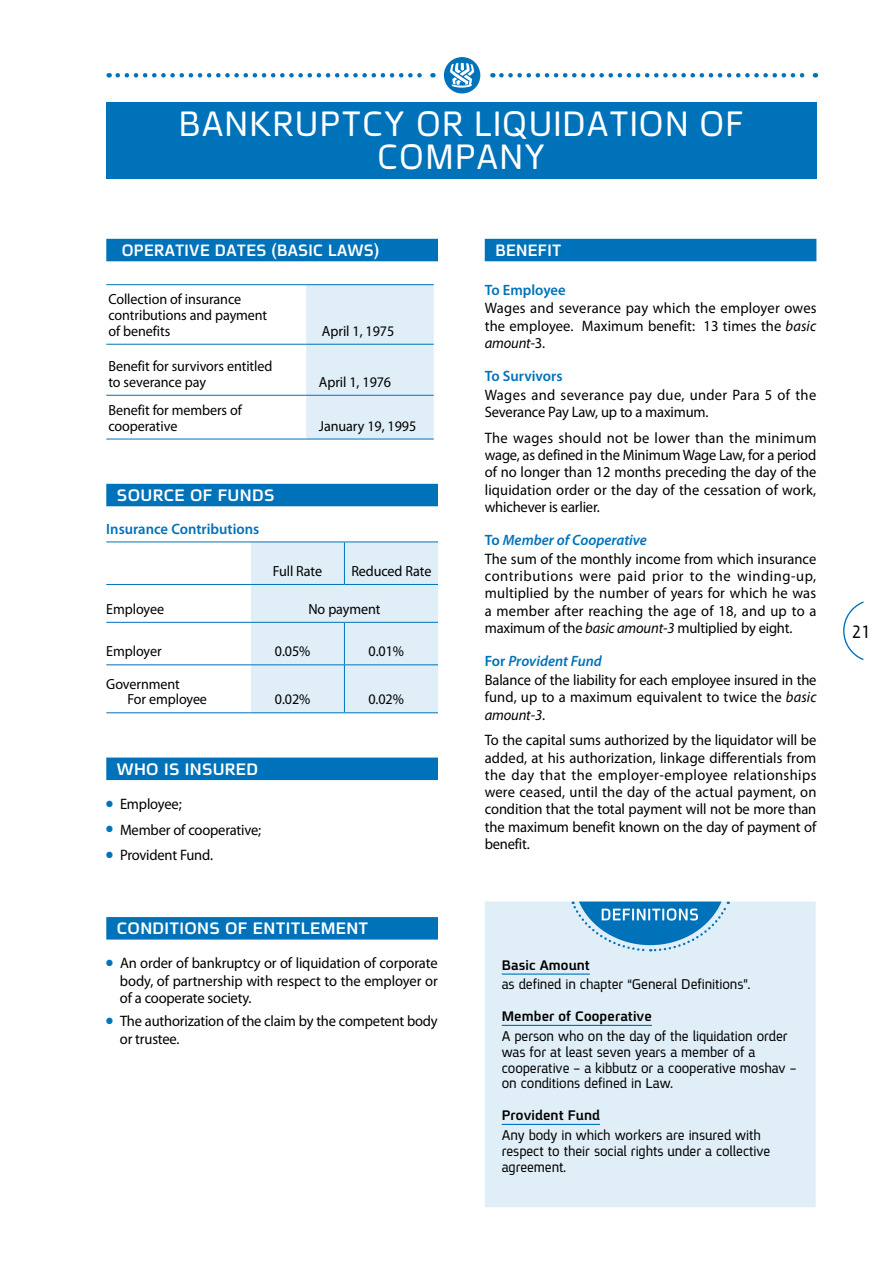
<style>
.page{position:relative;width:893px;height:1263px;background:#fff}
.page>*{position:absolute;margin:0;border:0;box-sizing:border-box;transform-origin:0 0}
.t1{font:38.25px/33px "Fb Spoiler Eng";letter-spacing:.02em;color:#fff;text-align:center;scale:.96 1}
.t2{font:19.5px "Fb Spoiler Eng";color:#000;scale:.9 1}
.t3{font:700 18px "Fb Spoiler Eng";letter-spacing:.015em;color:#fff}
.t4{font:700 17.85px "Fb Spoiler Eng";letter-spacing:.015em;color:#fff}
.t5{font:15.3px/15.9px "Fb Spoiler Eng";letter-spacing:-.005em;color:#000;scale:.96 1}
.t6{font:15.15px/17.2px "Myriad Pro";letter-spacing:-.01em;color:#000;text-align:justify;scale:.96 1}
.t7{font:15.15px/17.2px "Myriad Pro";letter-spacing:.015em;color:#000;scale:.96 1}
.t8{font:600 15px "Myriad Pro";color:#0072ba}
.t9{font:700 15px "Fb Spoiler Eng";letter-spacing:.005em;color:#000}
.t10{font:italic 600 15px "Myriad Pro";color:#0072ba}
.t11{font:14.7px/15.8px "Myriad Pro";letter-spacing:-.005em;color:#000;scale:.96 1}
.s1{color:#0072ba}
.s2{font-style:italic}
.s3{font-style:normal}
.s4{font-family:"Fb Reforma"}
</style>
<div class="page">
<svg style="left:843px;top:601px;width:21px;height:59px"></svg>
<svg style="left:118px;top:73px;width:315px;height:5px"></svg>
<svg style="left:501px;top:73px;width:315px;height:5px"></svg>
<svg style="left:443px;top:60px;width:37px;height:20px"></svg>
<div style="left:444px;top:57px;width:36px;height:36px;background:#0072ba;border-radius:50%"></div>
<svg style="left:450px;top:63px;width:24px;height:25px"></svg>
<div style="left:106px;top:102px;width:710px;height:77px;background:#0072ba"></div>
<div style="left:106px;top:239px;width:332px;height:22px;background:#0072ba"></div>
<div style="left:106px;top:484px;width:332px;height:22px;background:#0072ba"></div>
<div style="left:106px;top:757px;width:332px;height:23px;background:#0072ba"></div>
<div style="left:106px;top:917px;width:332px;height:22px;background:#0072ba"></div>
<div style="left:306px;top:285px;width:128px;height:154px;background:#e0eef7"></div>
<hr style="left:106px;top:284px;width:200px;height:1px;background:#0072ba">
<hr style="left:106px;top:344px;width:200px;height:1px;background:#0072ba">
<hr style="left:106px;top:395px;width:200px;height:1px;background:#0072ba">
<hr style="left:106px;top:439px;width:200px;height:1px;background:#0072ba">
<hr style="left:306px;top:284px;width:128px;height:1px;background:#0072ba">
<hr style="left:306px;top:344px;width:128px;height:1px;background:#0072ba">
<hr style="left:306px;top:395px;width:128px;height:1px;background:#0072ba">
<hr style="left:306px;top:439px;width:128px;height:1px;background:#0072ba">
<div style="left:251px;top:542px;width:187px;height:170px;background:#e0eef7"></div>
<hr style="left:106px;top:541px;width:145px;height:1px;background:#0072ba">
<hr style="left:106px;top:584px;width:145px;height:1px;background:#0072ba">
<hr style="left:251px;top:541px;width:93px;height:1px;background:#0072ba">
<hr style="left:251px;top:584px;width:93px;height:1px;background:#0072ba">
<hr style="left:344px;top:542px;width:1px;height:42px;background:#0072ba">
<hr style="left:344px;top:541px;width:94px;height:1px;background:#0072ba">
<hr style="left:344px;top:584px;width:94px;height:1px;background:#0072ba">
<hr style="left:106px;top:622px;width:145px;height:1px;background:#0072ba">
<hr style="left:106px;top:664px;width:145px;height:1px;background:#0072ba">
<hr style="left:106px;top:712px;width:145px;height:1px;background:#0072ba">
<hr style="left:251px;top:622px;width:93px;height:1px;background:#0072ba">
<hr style="left:251px;top:664px;width:93px;height:1px;background:#0072ba">
<hr style="left:251px;top:712px;width:93px;height:1px;background:#0072ba">
<hr style="left:344px;top:623px;width:1px;height:41px;background:#0072ba">
<hr style="left:344px;top:665px;width:1px;height:47px;background:#0072ba">
<hr style="left:344px;top:622px;width:94px;height:1px;background:#0072ba">
<hr style="left:344px;top:664px;width:94px;height:1px;background:#0072ba">
<hr style="left:344px;top:712px;width:94px;height:1px;background:#0072ba">
<div style="left:485px;top:239px;width:331px;height:22px;background:#0072ba"></div>
<div style="left:485px;top:901px;width:331px;height:306px;background:#e0eef7"></div>
<svg style="left:571px;top:901px;width:159px;height:52px;background:#6fafd8"></svg>
<hr style="left:502px;top:973px;width:88px;height:2px;background:#0072ba">
<hr style="left:502px;top:1025px;width:150px;height:1px;background:#0072ba">
<hr style="left:502px;top:1124px;width:98px;height:1px;background:#0072ba">
<h1 class="t1" style="left:179px;top:108px;width:591px">BANKRUPTCY OR LIQUIDATION OF<br>COMPANY</h1>
<p class="t4" style="left:122px;top:241px;width:259px">OPERATIVE DATES (BASIC LAWS)</p>
<p class="t11" style="left:108px;top:291px;width:167px">Collection of insurance contributions and payment of benefits</p>
<p class="t11" style="left:322px;top:323px;width:77px">April 1, 1975</p>
<p class="t11" style="left:108px;top:358px;width:172px">Benefit for survivors entitled to severance pay</p>
<p class="t11" style="left:108px;top:402px;width:141px">Benefit for members of cooperative</p>
<p class="t3" style="left:117px;top:486px;width:159px">SOURCE OF FUNDS</p>
<p class="t8" style="left:106px;top:520px;width:154px">Insurance Contributions</p>
<p class="t11" style="left:319px;top:374px;width:77px">April 1, 1976</p>
<p class="t11" style="left:319px;top:417px;width:103px">January 19, 1995</p>
<p class="t11" style="left:273px;top:563px;width:53px">Full Rate</p>
<p class="t11" style="left:351px;top:563px;width:85px">Reduced Rate</p>
<p class="t11" style="left:106px;top:601px;width:62px">Employee</p>
<p class="t11" style="left:308px;top:601px;width:77px">No payment</p>
<p class="t11" style="left:106px;top:643px;width:59px">Employer</p>
<p class="t11" style="left:275px;top:643px;width:38px">0.05%</p>
<p class="t11" style="left:368px;top:643px;width:38px">0.01%</p>
<p class="t11" style="left:128px;top:675px;width:84px;text-indent:-21px">Government<br>For employee</p>
<p class="t11" style="left:275px;top:691px;width:38px">0.02%</p>
<p class="t11" style="left:368px;top:691px;width:38px">0.02%</p>
<p class="t3" style="left:117px;top:760px;width:143px">WHO IS INSURED</p>
<p class="t6" style="left:106px;top:795px;width:80px"><span class="s1">●</span> Employee;</p>
<p class="t6" style="left:106px;top:821px;width:163px"><span class="s1">●</span> Member of cooperative;</p>
<p class="t6" style="left:106px;top:846px;width:113px"><span class="s1">●</span> Provident Fund.</p>
<p class="t3" style="left:117px;top:919px;width:253px">CONDITIONS OF ENTITLEMENT</p>
<p class="t6" style="left:120px;top:954px;width:333px;text-indent:-14px"><span class="s1">●</span> An order of bankruptcy or of liquidation of corporate body, of partnership with respect to the employer or of a cooperate society.</p>
<p class="t6" style="left:120px;top:1012px;width:333px;text-indent:-14px"><span class="s1">●</span> The authorization of the claim by the competent body or trustee.</p>
<p class="t4" style="left:495px;top:241px;width:67px">BENEFIT</p>
<p class="t8" style="left:485px;top:280px;width:82px">To Employee</p>
<p class="t6" style="left:485px;top:299px;width:347px">Wages and severance pay which the employer owes the employee. Maximum benefit: 13 times the <span class="s2">basic amount</span>-3.</p>
<p class="t8" style="left:485px;top:367px;width:79px">To Survivors</p>
<p class="t7" style="left:485px;top:386px;width:347px">Wages and severance pay due, under Para 5 of the<br>Severance Pay Law, up to a maximum.</p>
<p class="t6" style="left:485px;top:429px;width:347px">The wages should not be lower than the minimum wage, as defined in the Minimum Wage Law, for a period of no longer than 12 months preceding the day of the liquidation order or the day of the cessation of work, whichever is earlier.</p>
<p class="t10" style="left:485px;top:531px;width:164px"><span class="s3">To</span> Member of Cooperative</p>
<p class="t6" style="left:485px;top:550px;width:347px">The sum of the monthly income from which insurance contributions were paid prior to the winding-up, multiplied by the number of years for which he was a member after reaching the age of 18, and up to a maximum of the <span class="s2">basic amount-3</span> multiplied by eight.</p>
<p class="t10" style="left:485px;top:652px;width:119px"><span class="s3">For</span> Provident Fund</p>
<p class="t6" style="left:485px;top:671px;width:347px">Balance of the liability for each employee insured in the fund, up to a maximum equivalent to twice the <span class="s2">basic amount-3</span>.</p>
<p class="t6" style="left:485px;top:731px;width:347px">To the capital sums authorized by the liquidator will be added, at his authorization, linkage differentials from the day that the employer-employee relationships were ceased, until the day of the actual payment, on condition that the total payment will not be more than the maximum benefit known on the day of payment of benefit.</p>
<p class="t9" style="left:502px;top:958px;width:90px">Basic Amount</p>
<p class="t5" style="left:502px;top:977px;width:261px">as defined in chapter “General Definitions”.</p>
<p class="t9" style="left:502px;top:1009px;width:152px">Member of Cooperative</p>
<p class="t5" style="left:502px;top:1028px;width:309px">A person who on the day of the liquidation order was for at least seven years a member of a cooperative <span class="s4">—</span> a kibbutz or a cooperative moshav <span class="s4">— </span>on conditions defined in Law.</p>
<p class="t9" style="left:502px;top:1108px;width:100px">Provident Fund</p>
<p class="t5" style="left:502px;top:1127px;width:281px">Any body in which workers are insured with respect to their social rights under a collective agreement.</p>
<p class="t2" style="left:852px;top:622px;width:21px">21</p>
</div>
